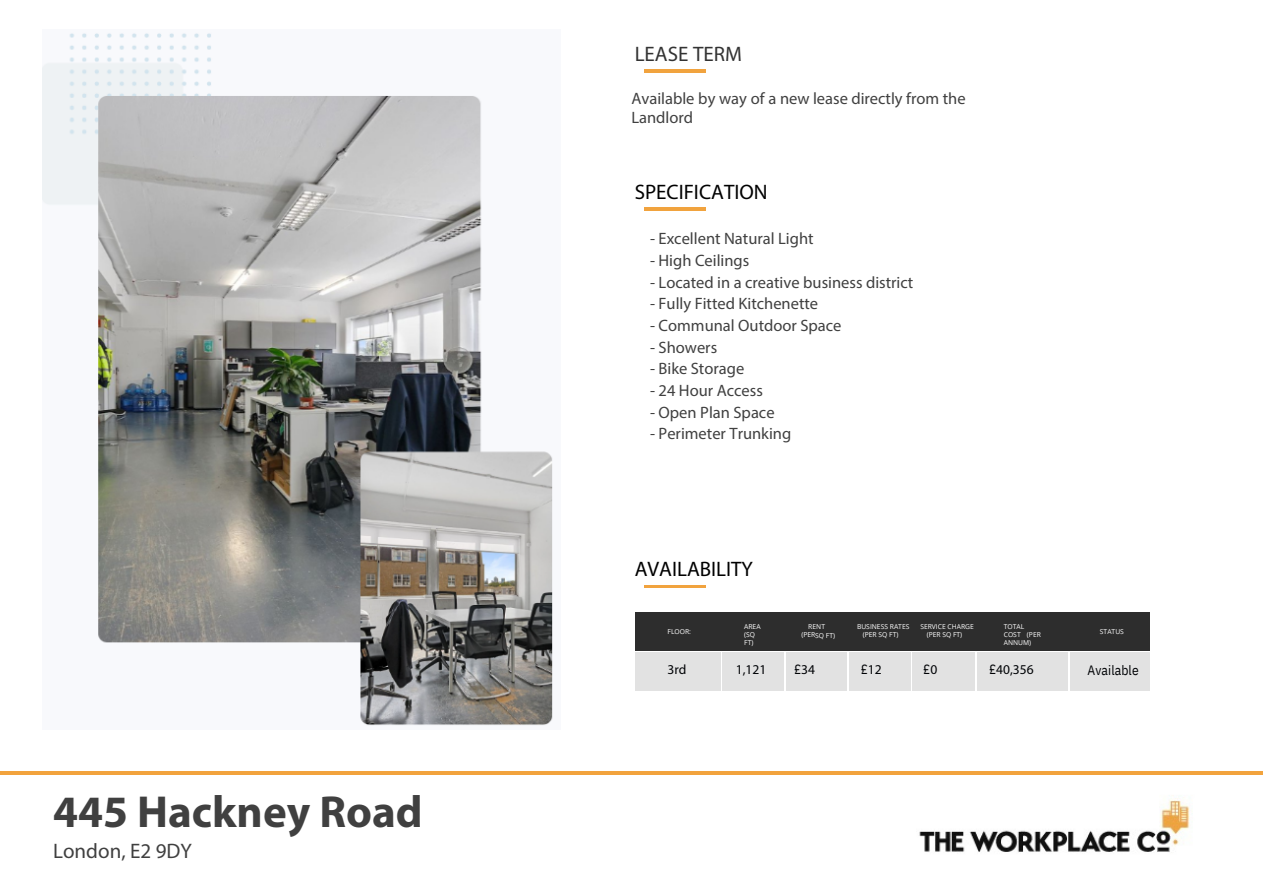
<style>
.page{position:relative;width:1263px;height:894px;background:#fff}
.page>*{position:absolute;margin:0;border:0;box-sizing:border-box;transform-origin:0 0}
.t1{font:700 45px "Myriad Pro";color:#404040}
.t2{font:21px "Myriad Pro";color:#000}
.t3{font:21px "Myriad Pro";color:#404040}
.t4{font:21px "Myriad Pro";color:#333}
.t5{font:16.5px/19px "Myriad Pro";color:#404040}
.t6{font:13.5px "Myriad Pro";color:#000205}
.t7{font:13.5px "IBM Plex Sans Cond";letter-spacing:.005em;color:#000205}
.t8{font:6.75px/7.8px "Open Sans";color:#fff}
.s1{font-family:"IBM Plex Sans Cond"}
.s2{font-family:"Myriad Pro"}
</style>
<div class="page">
<hr style="left:0;top:771px;width:1263px;height:3px;background:#f2a33d">
<img style="left:919px;top:798px;width:271px;height:55px">
<hr style="left:644px;top:69px;width:61px;height:3px;background:#f1a33e">
<div style="left:635px;top:612px;width:514px;height:38px;background:#2d2d2d"></div>
<div style="left:635px;top:652px;width:85px;height:38px;background:#e2e2e2"></div>
<div style="left:723px;top:652px;width:60px;height:38px;background:#e2e2e2"></div>
<div style="left:786px;top:652px;width:61px;height:38px;background:#e2e2e2"></div>
<div style="left:850px;top:652px;width:60px;height:38px;background:#e2e2e2"></div>
<div style="left:913px;top:652px;width:61px;height:38px;background:#e2e2e2"></div>
<div style="left:977px;top:652px;width:91px;height:38px;background:#e2e2e2"></div>
<div style="left:1071px;top:652px;width:78px;height:38px;background:#e2e2e2"></div>
<hr style="left:644px;top:585px;width:61px;height:2px;background:#f1a33e">
<hr style="left:644px;top:208px;width:61px;height:2px;background:#f1a33e">
<img style="left:42px;top:33px;width:511px;height:693px">
<h1 class="t1" style="left:53px;top:782px;width:371px">445 Hackney Road</h1>
<p class="t3" style="left:53px;top:838px;width:140px">London, E2 9DY</p>
<p class="t4" style="left:635px;top:41px;width:109px">LEASE TERM</p>
<p class="t5" style="left:631px;top:88px;width:336px">Available by way of a new lease directly from the<br>Landlord</p>
<p class="t2" style="left:635px;top:179px;width:134px">SPECIFICATION</p>
<p class="t5" style="left:650px;top:229px;width:165px">- Excellent Natural Light</p>
<p class="t5" style="left:650px;top:250px;width:101px">- High Ceilings</p>
<p class="t5" style="left:650px;top:272px;width:265px">- Located in a creative business district</p>
<p class="t5" style="left:650px;top:294px;width:170px">- Fully Fitted Kitchenette</p>
<p class="t5" style="left:650px;top:315px;width:193px">- Communal Outdoor Space</p>
<p class="t5" style="left:650px;top:337px;width:69px">- Showers</p>
<p class="t5" style="left:650px;top:359px;width:96px">- Bike Storage</p>
<p class="t5" style="left:650px;top:380px;width:114px">- 24 Hour Access</p>
<p class="t5" style="left:650px;top:402px;width:126px">- Open Plan Space</p>
<p class="t5" style="left:650px;top:424px;width:143px">- Perimeter Trunking</p>
<p class="t2" style="left:635px;top:556px;width:120px">AVAILABILITY</p>
<p class="t8" style="left:668px;top:627px;width:25px">FLOOR:</p>
<p class="t8" style="left:744px;top:622px;width:18px">AREA (SQ<br>FT)</p>
<p class="t8" style="left:801px;top:622px;width:25px;text-indent:7px">RENT (PER</p>
<p class="t8" style="left:863px;top:622px;width:48px;text-indent:-6px">BUSINESS RATES (PER SQ FT)</p>
<p class="t8" style="left:927px;top:622px;width:49px;text-indent:-6px">SERVICE CHARGE (PER SQ FT)</p>
<p class="t8" style="left:1004px;top:622px;width:39px">TOTAL<br>COST (PER<br>ANNUM)</p>
<p class="t8" style="left:1100px;top:627px;width:26px">STATUS</p>
<p class="t8" style="left:815px;top:631px;width:21px">SQ FT)</p>
<p class="t6" style="left:668px;top:660px;width:20px">3rd</p>
<p class="t6" style="left:736px;top:660px;width:32px">1,121</p>
<p class="t6" style="left:794px;top:661px;width:23px"><span class="s1">£</span>34</p>
<p class="t6" style="left:861px;top:661px;width:23px"><span class="s1">£</span>12</p>
<p class="t7" style="left:923px;top:660px;width:16px">£<span class="s2">0</span></p>
<p class="t6" style="left:989px;top:661px;width:46px"><span class="s1">£</span>40,356</p>
<p class="t7" style="left:1087px;top:661px;width:53px">Available</p>
</div>
